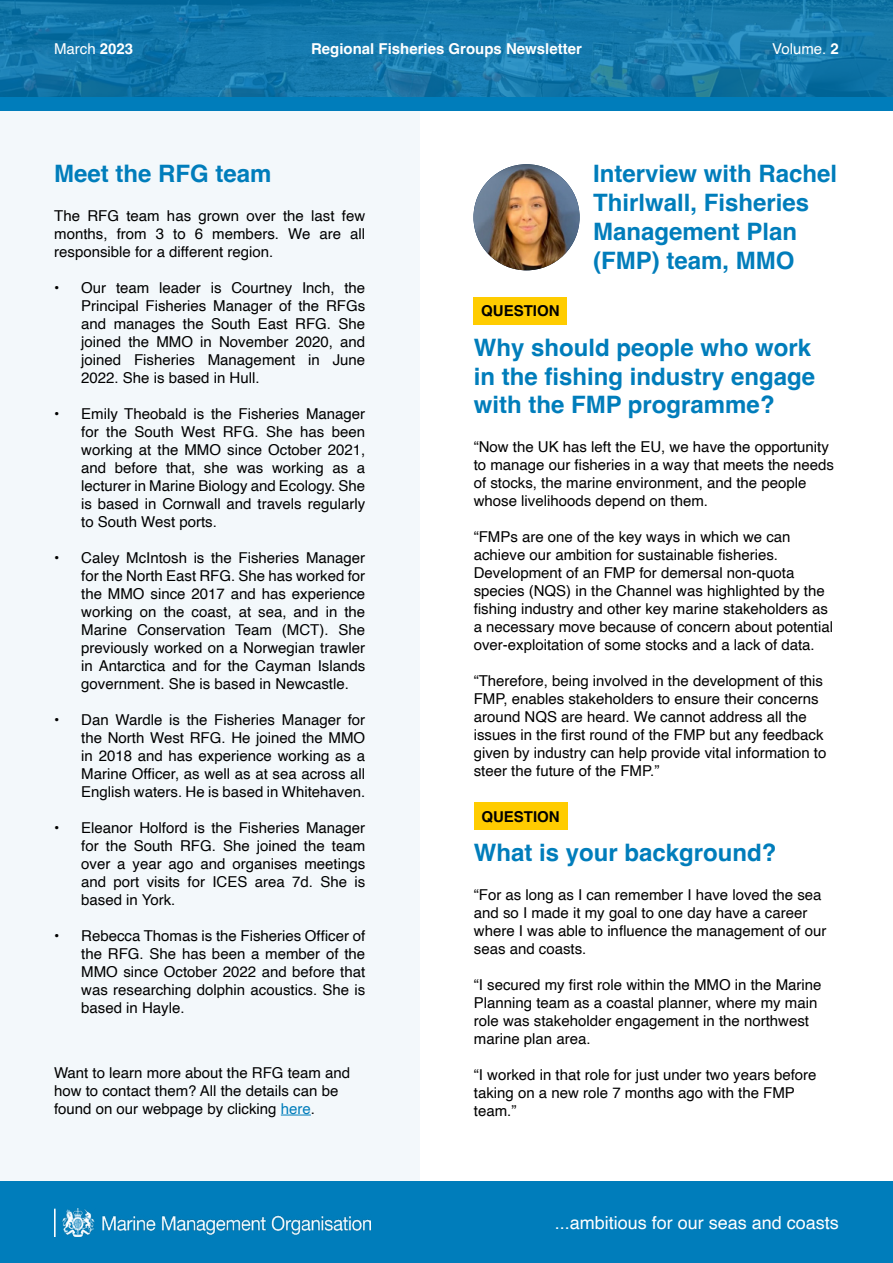
<style>
.page{position:relative;width:893px;height:1263px;background:#fff}
.page>*{position:absolute;margin:0;border:0;box-sizing:border-box;transform-origin:0 0}
.t1{font:700 24px/28.8px "Helvetica";color:#007dbb}
.t2{font:18px "Helvetica";color:#fff}
.t3{font:15px/18px "Helvetica";color:#000;text-align:justify}
.t4{font:700 15px "Helvetica";color:#fff}
.t5{font:15px "Helvetica";color:#fff}
.t6{font:700 15px "Helvetica";color:#000}
.s1{font-weight:700}
.s2{color:#007dbb}
</style>
<div class="page">
<div style="left:0;top:1182px;width:893px;height:81px;background:#007dbb"></div>
<img style="left:54px;top:1209px;width:317px;height:27px">
<div style="left:0;top:110px;width:419px;height:1072px;background:#f3f8fb"></div>
<svg style="left:0;top:0;width:893px;height:97px;background:#1377a9"></svg>
<div style="left:0;top:97px;width:893px;height:13px;background:#007dbb"></div>
<div style="left:474px;top:803px;width:93px;height:27px;background:#fc0"></div>
<img style="left:473px;top:164px;width:107px;height:106px;border-radius:53px">
<hr style="left:281px;top:1115px;width:30px;height:1px;background:#007dbb">
<div style="left:474px;top:297px;width:93px;height:27px;background:#fc0"></div>
<p class="t5" style="left:54px;top:37px;width:81px">March <span class="s1">2023</span></p>
<p class="t4" style="left:311px;top:40px;width:272px">Regional Fisheries Groups Newsletter</p>
<p class="t5" style="left:772px;top:37px;width:68px">Volume. <span class="s1">2</span></p>
<p class="t5" style="left:54px;top:37px;width:99px">February <span class="s1">023</span></p>
<h1 class="t1" style="left:54px;top:162px;width:219px">Meet the RFG team</h1>
<p class="t3" style="left:54px;top:207px;width:313px">The RFG team has grown over the last few months, from 3 to 6 members. We are all responsible for a different region.</p>
<p class="t3" style="left:81px;top:279px;width:286px;text-indent:-27px">• Our team leader is Courtney Inch, the Principal Fisheries Manager of the RFGs and manages the South East RFG. She joined the MMO in November 2020, and joined Fisheries Management in June 2022. She is based in Hull.</p>
<p class="t3" style="left:81px;top:405px;width:286px;text-indent:-27px">• Emily Theobald is the Fisheries Manager for the South West RFG. She has been working at the MMO since October 2021, and before that, she was working as a lecturer in Marine Biology and Ecology. She is based in Cornwall and travels regularly to South West ports.</p>
<p class="t3" style="left:81px;top:549px;width:286px;text-indent:-27px">• Caley McIntosh is the Fisheries Manager for the North East RFG. She has worked for the MMO since 2017 and has experience working on the coast, at sea, and in the Marine Conservation Team (MCT). She previously worked on a Norwegian trawler in Antarctica and for the Cayman Islands government. She is based in Newcastle.</p>
<p class="t3" style="left:81px;top:711px;width:286px;text-indent:-27px">• Dan Wardle is the Fisheries Manager for the North West RFG. He joined the MMO in 2018 and has experience working as a Marine Officer, as well as at sea across all English waters. He is based in Whitehaven.</p>
<p class="t3" style="left:81px;top:819px;width:286px;text-indent:-27px">• Eleanor Holford is the Fisheries Manager for the South RFG. She joined the team over a year ago and organises meetings and port visits for ICES area 7d. She is based in York.</p>
<p class="t3" style="left:81px;top:927px;width:286px;text-indent:-27px">• Rebecca Thomas is the Fisheries Officer of the RFG. She has been a member of the MMO since October 2022 and before that was researching dolphin acoustics. She is based in Hayle.</p>
<p class="t3" style="left:54px;top:1064px;width:298px;text-align:left">Want to learn more about the RFG team and how to contact them? All the details can be found on our webpage by clicking <span class="s2">here</span>.</p>
<p class="t6" style="left:481px;top:302px;width:80px">QUESTION</p>
<h1 class="t1" style="left:593px;top:162px;width:246px">Interview with Rachel<br>Thirlwall, Fisheries<br>Management Plan (FMP) team, MMO</h1>
<h1 class="t1" style="left:474px;top:336px;width:343px">Why should people who work in the fishing industry engage with the FMP programme?</h1>
<p class="t3" style="left:474px;top:438px;width:362px;text-align:left">“Now the UK has left the EU, we have the opportunity to manage our fisheries in a way that meets the needs of stocks, the marine environment, and the people whose livelihoods depend on them.</p>
<p class="t3" style="left:474px;top:528px;width:361px;text-align:left">“FMPs are one of the key ways in which we can achieve our ambition for sustainable fisheries.<br>Development of an FMP for demersal non-quota species (NQS) in the Channel was highlighted by the fishing industry and other key marine stakeholders as a necessary move because of concern about potential over-exploitation of some stocks and a lack of data.</p>
<p class="t3" style="left:474px;top:672px;width:354px;text-align:left">“Therefore, being involved in the development of this FMP, enables stakeholders to ensure their concerns around NQS are heard. We cannot address all the issues in the first round of the FMP but any feedback given by industry can help provide vital information to steer the future of the FMP.”</p>
<p class="t6" style="left:481px;top:807px;width:80px">QUESTION</p>
<h1 class="t1" style="left:474px;top:841px;width:304px">What is your background?</h1>
<p class="t3" style="left:474px;top:886px;width:354px;text-align:left">“For as long as I can remember I have loved the sea and so I made it my goal to one day have a career where I was able to influence the management of our seas and coasts.</p>
<p class="t3" style="left:474px;top:976px;width:349px;text-align:left">“I secured my first role within the MMO in the Marine Planning team as a coastal planner, where my main role was stakeholder engagement in the northwest marine plan area.</p>
<p class="t3" style="left:474px;top:1066px;width:344px;text-align:left">“I worked in that role for just under two years before taking on a new role 7 months ago with the FMP team.”</p>
<p class="t2" style="left:555px;top:1209px;width:286px">...ambitious for our seas and coasts</p>
</div>
